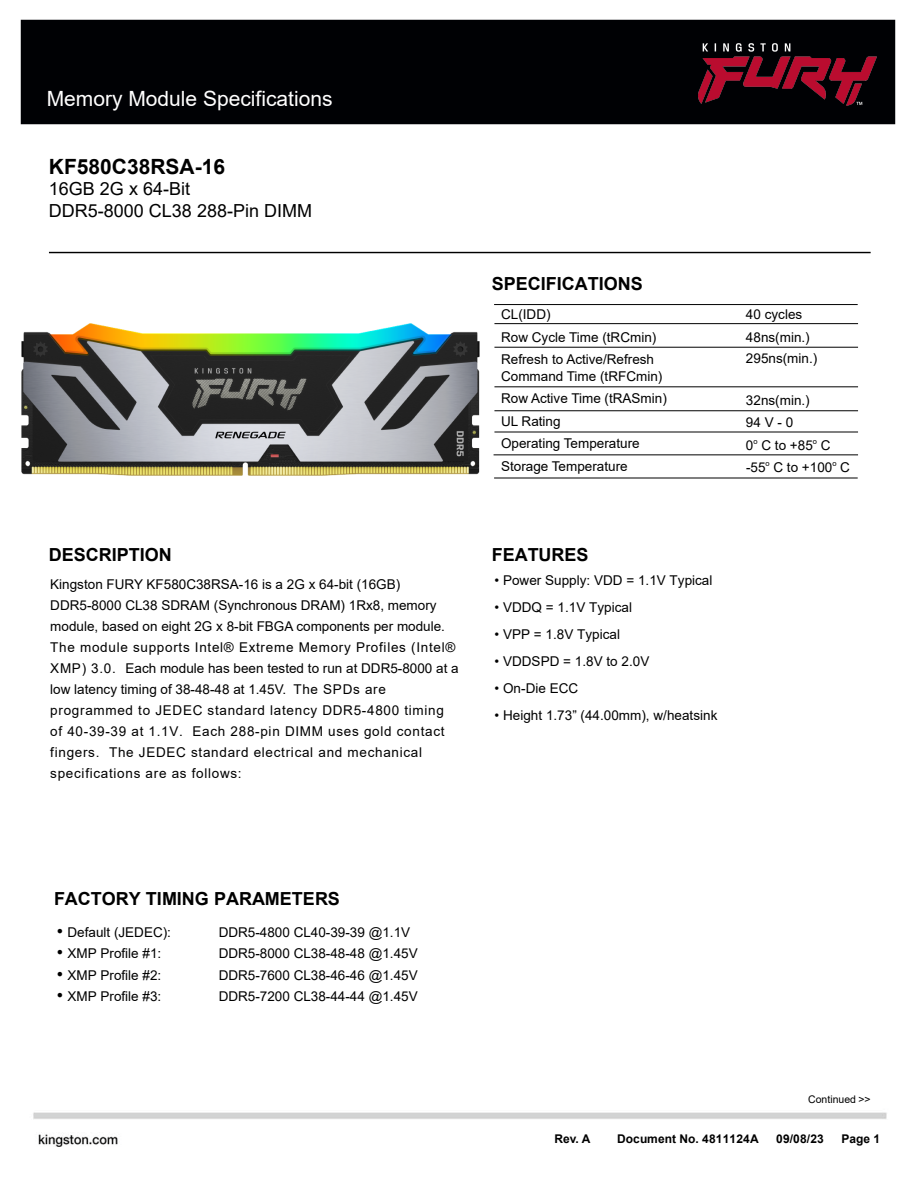
<style>
.page{position:relative;width:918px;height:1188px;background:#fff}
.page>*{position:absolute;margin:0;border:0;box-sizing:border-box;transform-origin:0 0}
.t1{font:21px "Arial";color:#fff}
.t2{font:700 21px "Arial";color:#000}
.t3{font:700 18px "Arial";color:#000}
.t4{font:18px/21.6px "Arial";color:#000}
.t5{font:13.5px/22.5px "Arial";color:#000}
.t6{font:13.5px/21px "Arial";letter-spacing:.05em;color:#000}
.t7{font:700 12px "Arial";color:#000}
.t8{font:10.5px "Arial";color:#000}
.s1{font-family:"Times New Roman";font-size:18px}
</style>
<div class="page">
<div style="left:20px;top:19px;width:876px;height:106px;background:#000104"></div>
<img style="left:698px;top:43px;width:179px;height:63px">
<hr style="left:49px;top:252px;width:822px;height:1px;background:#000">
<hr style="left:494px;top:323px;width:364px;height:1px;background:#000">
<hr style="left:494px;top:347px;width:364px;height:1px;background:#000">
<hr style="left:494px;top:386px;width:364px;height:1px;background:#000">
<hr style="left:494px;top:410px;width:364px;height:1px;background:#000">
<hr style="left:494px;top:478px;width:364px;height:1px;background:#000">
<hr style="left:494px;top:432px;width:364px;height:1px;background:#000">
<hr style="left:494px;top:455px;width:364px;height:1px;background:#000">
<hr style="left:494px;top:304px;width:364px;height:1px;background:#000">
<img style="left:33px;top:1112px;width:854px;height:34px">
<img style="left:22px;top:323px;width:457px;height:152px">
<h1 class="t1" style="left:47px;top:84px;width:287px">Memory Module Specifications</h1>
<h1 class="t2" style="left:49px;top:152px;width:178px">KF580C38RSA-16</h1>
<h2 class="t4" style="left:49px;top:178px;width:265px">16GB 2G x 64-Bit<br>DDR5-8000 CL38 288-Pin DIMM</h2>
<h2 class="t3" style="left:49px;top:542px;width:125px">DESCRIPTION</h2>
<p class="t6" style="left:50px;top:574px;width:410px">Kingston FURY KF580C38RSA-16 is a 2G x 64-bit (16GB)<br>DDR5-8000 CL38 SDRAM (Synchronous DRAM) 1Rx8, memory module, based on eight 2G x 8-bit FBGA components per module.<br>The module supports Intel® Extreme Memory Profiles (Intel® XMP) 3.0. Each module has been tested to run at DDR5-8000 at a low latency timing of 38-48-48 at 1.45V. The SPDs are programmed to JEDEC standard latency DDR5-4800 timing of 40-39-39 at 1.1V. Each 288-pin DIMM uses gold contact fingers. The JEDEC standard electrical and mechanical specifications are as follows:</p>
<h2 class="t3" style="left:492px;top:271px;width:152px">SPECIFICATIONS</h2>
<p class="t5" style="left:501px;top:303px;width:157px">CL(IDD)<br>Row Cycle Time (tRCmin)<br>Refresh to Active/Refresh</p>
<p class="t5" style="left:501px;top:365px;width:167px">Command Time (tRFCmin)<br>Row Active Time (tRASmin)<br>UL Rating<br>Operating Temperature<br>Storage Temperature</p>
<p class="t5" style="left:746px;top:303px;width:65px">40 cycles<br>48ns(min.)</p>
<p class="t5" style="left:746px;top:347px;width:73px">295ns(min.)</p>
<p class="t5" style="left:746px;top:389px;width:106px">32ns(min.)<br>94 V - 0<br>0<sup>o</sup> C to +85<sup>o</sup> C -55<sup>o</sup> C to +100<sup>o</sup> C</p>
<h2 class="t3" style="left:492px;top:542px;width:98px">FEATURES</h2>
<p class="t5" style="left:495px;top:568px;width:219px">• Power Supply: VDD = 1.1V Typical</p>
<p class="t5" style="left:495px;top:595px;width:139px">• VDDQ = 1.1V Typical</p>
<p class="t5" style="left:495px;top:622px;width:127px">• VPP = 1.8V Typical</p>
<p class="t5" style="left:495px;top:649px;width:156px">• VDDSPD = 1.8V to 2.0V</p>
<p class="t5" style="left:495px;top:676px;width:85px">• On-Die ECC</p>
<p class="t5" style="left:495px;top:703px;width:224px">• Height 1.73” (44.00mm), w/heatsink</p>
<h2 class="t3" style="left:54px;top:886px;width:288px">FACTORY TIMING PARAMETERS</h2>
<p class="t5" style="left:57px;top:920px;width:116px"><span class="s1">•</span> Default (JEDEC):</p>
<p class="t5" style="left:219px;top:920px;width:193px">DDR5-4800 CL40-39-39 @1.1V</p>
<p class="t5" style="left:57px;top:942px;width:106px"><span class="s1">•</span> XMP Profile #1:</p>
<p class="t5" style="left:219px;top:942px;width:201px">DDR5-8000 CL38-48-48 @1.45V</p>
<p class="t5" style="left:57px;top:964px;width:106px"><span class="s1">•</span> XMP Profile #2:</p>
<p class="t5" style="left:219px;top:964px;width:201px">DDR5-7600 CL38-46-46 @1.45V</p>
<p class="t5" style="left:57px;top:985px;width:106px"><span class="s1">•</span> XMP Profile #3:</p>
<p class="t5" style="left:219px;top:985px;width:201px">DDR5-7200 CL38-44-44 @1.45V</p>
<p class="t8" style="left:808px;top:1092px;width:64px">Continued &gt;&gt;</p>
<p class="t7" style="left:554px;top:1131px;width:38px">Rev. A</p>
<p class="t7" style="left:617px;top:1131px;width:143px">Document No. 4811124A</p>
<p class="t7" style="left:776px;top:1131px;width:49px">09/08/23</p>
<p class="t7" style="left:841px;top:1131px;width:40px">Page 1</p>
</div>
